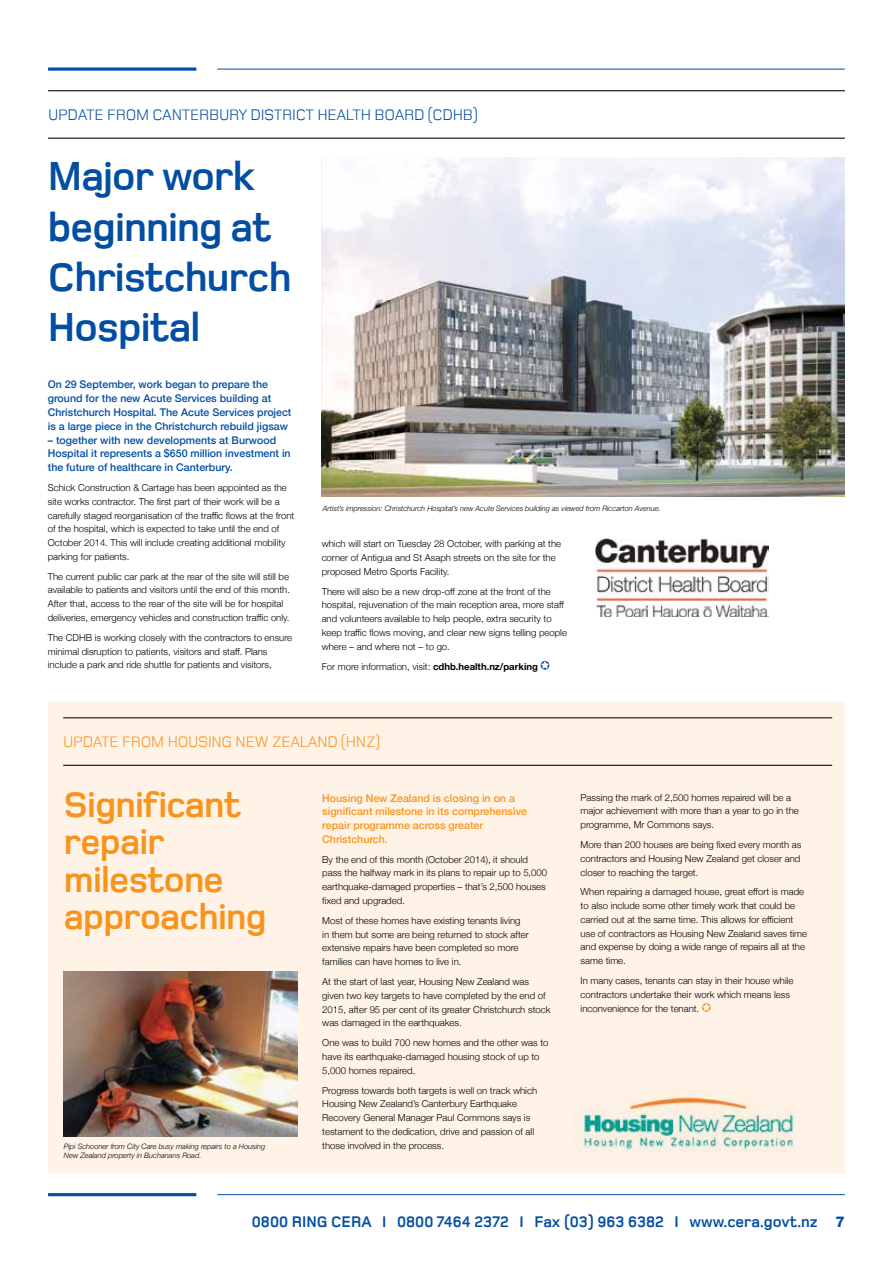
<style>
.page{position:relative;width:893px;height:1263px;background:#fff}
.page>*{position:absolute;margin:0;border:0;box-sizing:border-box;transform-origin:0 0}
.t1{font:700 41.7px/50.1px "Foundry Monoline";letter-spacing:-.02em;color:#034ea2}
.t2{font:700 37.2px/37.2px "Foundry Monoline";letter-spacing:-.02em;color:#f7941e}
.t3{font:700 15.9px "Foundry Monoline";color:#034ea2}
.t4{font:15.9px "Foundry Monoline";letter-spacing:-.02em;color:#034ea2}
.t5{font:15.9px "Foundry Monoline";letter-spacing:-.02em;color:#f7941e}
.t6{font:500 10.65px/13.8px "Helvetica Neue";color:#034ea2}
.t7{font:500 10.65px/13.8px "Helvetica Neue";color:#f7941e}
.t8{font:300 9.6px/13.8px "Helvetica Neue";color:#000}
.t9{font:italic 300 7.35px/8.9px "Helvetica Neue";color:#000}
.s1{font-weight:700}
.s2{font-family:"Helvetica Neue LT Std";font-weight:800;font-size:14.85px}
</style>
<div class="page">
<hr style="left:48px;top:1193px;width:148px;height:3px;background:#034ea2">
<hr style="left:217px;top:1194px;width:628px;height:1px;background:#034ea2">
<svg style="left:48px;top:67px;width:148px;height:4px"></svg>
<hr style="left:217px;top:69px;width:628px;height:1px;background:#034ea2">
<img style="left:322px;top:158px;width:523px;height:338px">
<hr style="left:48px;top:90px;width:797px;height:1px;background:#000">
<hr style="left:48px;top:138px;width:797px;height:1px;background:#000">
<svg style="left:541px;top:661px;width:8px;height:9px"></svg>
<div style="left:48px;top:702px;width:797px;height:471px;background:#fff3e7"></div>
<hr style="left:63px;top:717px;width:769px;height:1px;background:#000">
<hr style="left:63px;top:765px;width:769px;height:1px;background:#000">
<svg style="left:702px;top:1003px;width:9px;height:9px"></svg>
<img style="left:571px;top:1092px;width:224px;height:60px">
<img style="left:63px;top:971px;width:235px;height:166px">
<img style="left:595px;top:538px;width:173px;height:78px">
<h3 class="t4" style="left:48px;top:106px;width:431px">UPDATE FROM CANTERBURY DISTRICT HEALTH BOARD (CDHB)</h3>
<h1 class="t1" style="left:48px;top:152px;width:245px">Major work beginning at<br>Christchurch<br>Hospital</h1>
<p class="t6" style="left:48px;top:377px;width:245px">On 29 September, work began to prepare the ground for the new Acute Services building at Christchurch Hospital. The Acute Services project is a large piece in the Christchurch rebuild jigsaw</p>
<p class="t6" style="left:48px;top:432px;width:244px">– together with new developments at Burwood<br>Hospital it represents a $650 million investment in the future of healthcare in Canterbury.</p>
<p class="t8" style="left:48px;top:480px;width:248px">Schick Construction &amp; Cartage has been appointed as the site works contractor. The first part of their work will be a carefully staged reorganisation of the traffic flows at the front of the hospital, which is expected to take until the end of October 2014. This will include creating additional mobility parking for patients.</p>
<p class="t8" style="left:48px;top:569px;width:244px">The current public car park at the rear of the site will still be available to patients and visitors until the end of this month.<br>After that, access to the rear of the site will be for hospital deliveries, emergency vehicles and construction traffic only.</p>
<p class="t8" style="left:48px;top:630px;width:246px">The CDHB is working closely with the contractors to ensure minimal disruption to patients, visitors and staff. Plans include a park and ride shuttle for patients and visitors,</p>
<p class="t9" style="left:323px;top:504px;width:339px">Artist’s impression: Christchurch Hospital’s new Acute Services building as viewed from Riccarton Avenue.</p>
<p class="t8" style="left:322px;top:536px;width:241px">which will start on Tuesday 28 October, with parking at the corner of Antigua and St Asaph streets on the site for the proposed Metro Sports Facility.</p>
<p class="t8" style="left:322px;top:584px;width:247px">There will also be a new drop-off zone at the front of the hospital, rejuvenation of the main reception area, more staff and volunteers available to help people, extra security to keep traffic flows moving, and clear new signs telling people where – and where not – to go.</p>
<p class="t8" style="left:322px;top:659px;width:218px">For more information, visit: <span class="s1">cdhb.health.nz/parking</span></p>
<h3 class="t5" style="left:63px;top:733px;width:318px">UPDATE FROM HOUSING NEW ZEALAND (HNZ)</h3>
<h2 class="t2" style="left:64px;top:787px;width:204px">Significant repair milestone approaching</h2>
<p class="t7" style="left:322px;top:790px;width:206px">Housing New Zealand is closing in on a significant milestone in its comprehensive repair programme across greater<br>Christchurch.</p>
<p class="t8" style="left:322px;top:852px;width:226px">By the end of this month (October 2014), it should pass the halfway mark in its plans to repair up to 5,000 earthquake-damaged properties – that’s 2,500 houses fixed and upgraded.</p>
<p class="t8" style="left:322px;top:913px;width:208px">Most of these homes have existing tenants living in them but some are being returned to stock after extensive repairs have been completed so more families can have homes to live in.</p>
<p class="t8" style="left:322px;top:974px;width:230px">At the start of last year, Housing New Zealand was given two key targets to have completed by the end of 2015, after 95 per cent of its greater Christchurch stock was damaged in the earthquakes.</p>
<p class="t8" style="left:322px;top:1035px;width:228px">One was to build 700 new homes and the other was to have its earthquake-damaged housing stock of up to<br>5,000 homes repaired.</p>
<p class="t8" style="left:322px;top:1083px;width:216px">Progress towards both targets is well on track which Housing New Zealand’s Canterbury Earthquake Recovery General Manager Paul Commons says is testament to the dedication, drive and passion of all those involved in the process.</p>
<p class="t9" style="left:64px;top:1142px;width:203px">Pipi Schooner from City Care busy making repairs to a Housing<br>New Zealand property in Buchanans Road.</p>
<p class="t8" style="left:581px;top:790px;width:220px">Passing the mark of 2,500 homes repaired will be a major achievement with more than a year to go in the programme, Mr Commons says.</p>
<p class="t8" style="left:581px;top:837px;width:222px;text-align:justify">More than 200 houses are being fixed every month as contractors and Housing New Zealand get closer and closer to reaching the target.</p>
<p class="t8" style="left:581px;top:884px;width:228px">When repairing a damaged house, great effort is made to also include some other timely work that could be carried out at the same time. This allows for efficient use of contractors as Housing New Zealand saves time and expense by doing a wide range of repairs all at the same time.</p>
<p class="t8" style="left:581px;top:973px;width:214px">In many cases, tenants can stay in their house while contractors undertake their work which means less inconvenience for the tenant.</p>
<h3 class="t3" style="left:252px;top:1213px;width:594px">0800 RING CERA I 0800 7464 2372 I Fax (03) 963 6382 I www.cera.govt.nz <span class="s2">7</span></h3>
</div>
